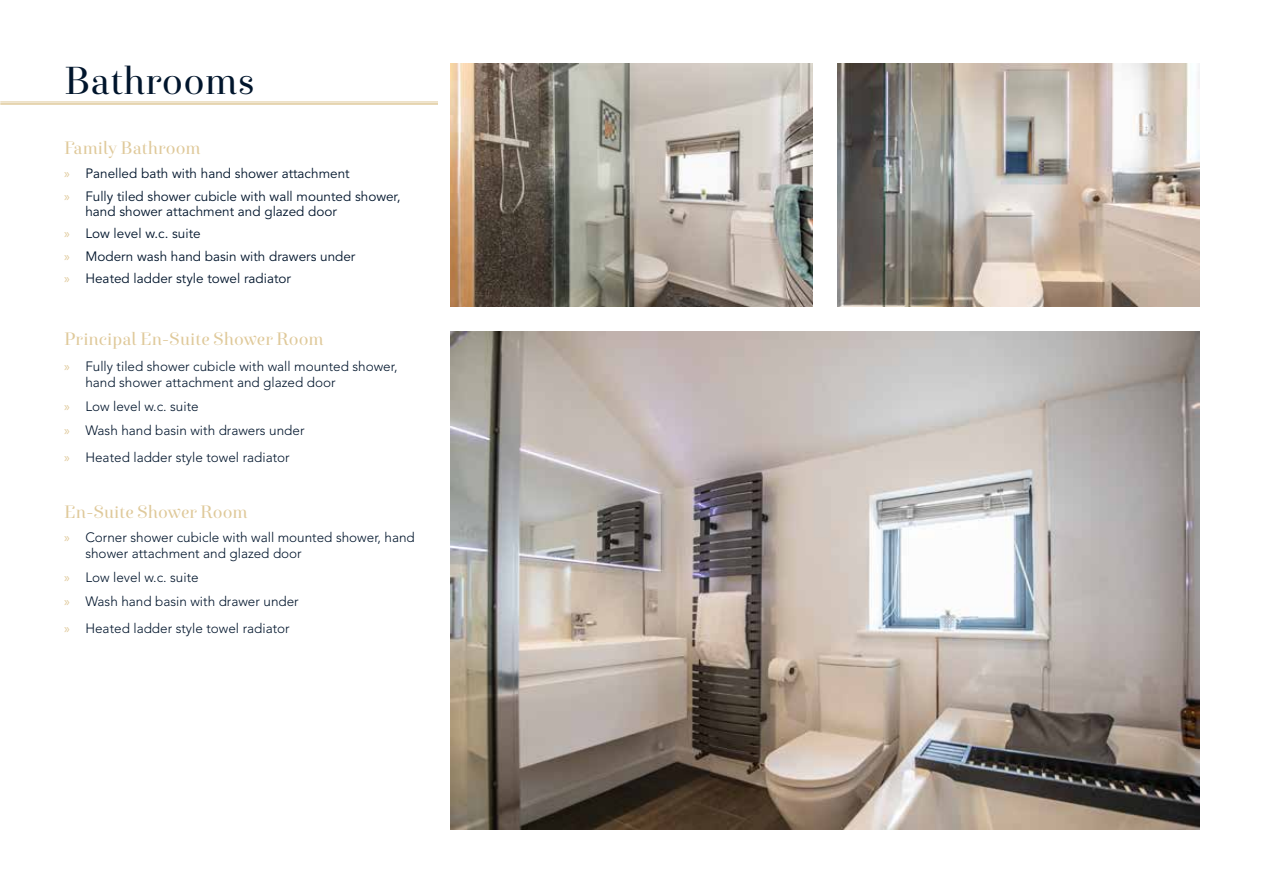
<style>
.page{position:relative;width:1263px;height:893px;background:#fff}
.page>*{position:absolute;margin:0;border:0;box-sizing:border-box;transform-origin:0 0}
.t1{font:39px "Exquise FY";color:#00152c}
.t2{font:18px "Exquise FY";color:#dfc99a}
.t3{font:300 13.5px/16.5px "Avenir LT Std";color:#00152c}
.t4{font:13.5px/22.5px "Avenir LT Std";color:#00152c}
.s1{font-family:"Myriad Pro";color:#dfc99a}
.s2{font-family:"Myriad Pro";font-weight:400;color:#dfc99a}
</style>
<div class="page">
<img style="left:451px;top:64px;width:361px;height:242px">
<img style="left:838px;top:64px;width:361px;height:242px">
<img style="left:451px;top:332px;width:748px;height:497px">
<hr style="left:0;top:102px;width:438px;height:1px;background:#dfc99a">
<hr style="left:0;top:103px;width:438px;height:2px;background:#dfc99a">
<h1 class="t1" style="left:64px;top:57px;width:192px">Bathrooms</h1>
<h2 class="t2" style="left:64px;top:137px;width:138px">Family Bathroom</h2>
<p class="t4" style="left:64px;top:163px;width:338px"><span class="s1">»</span> Panelled bath with hand shower attachment<br><span class="s1">»</span> Fully tiled shower cubicle with wall mounted shower,</p>
<p class="t4" style="left:64px;top:200px;width:293px;text-indent:21px">hand shower attachment and glazed door<br><span class="s1">»</span> Low level w.c. suite<br><span class="s1">»</span> Modern wash hand basin with drawers under <span class="s1">»</span> Heated ladder style towel radiator</p>
<h2 class="t2" style="left:64px;top:328px;width:261px">Principal En-Suite Shower Room</h2>
<p class="t3" style="left:85px;top:358px;width:314px;text-indent:-21px"><span class="s2">»</span> Fully tiled shower cubicle with wall mounted shower, hand shower attachment and glazed door</p>
<p class="t3" style="left:64px;top:395px;width:242px;line-height:24px"><span class="s2">»</span> Low level w.c. suite<br><span class="s2">»</span> Wash hand basin with drawers under</p>
<p class="t3" style="left:64px;top:449px;width:227px"><span class="s2">»</span> Heated ladder style towel radiator</p>
<h2 class="t2" style="left:64px;top:501px;width:185px">En-Suite Shower Room</h2>
<p class="t3" style="left:85px;top:529px;width:331px;text-indent:-21px"><span class="s2">»</span> Corner shower cubicle with wall mounted shower, hand shower attachment and glazed door</p>
<p class="t3" style="left:64px;top:566px;width:236px;line-height:24px"><span class="s2">»</span> Low level w.c. suite<br><span class="s2">»</span> Wash hand basin with drawer under</p>
<p class="t3" style="left:64px;top:620px;width:227px"><span class="s2">»</span> Heated ladder style towel radiator</p>
</div>
